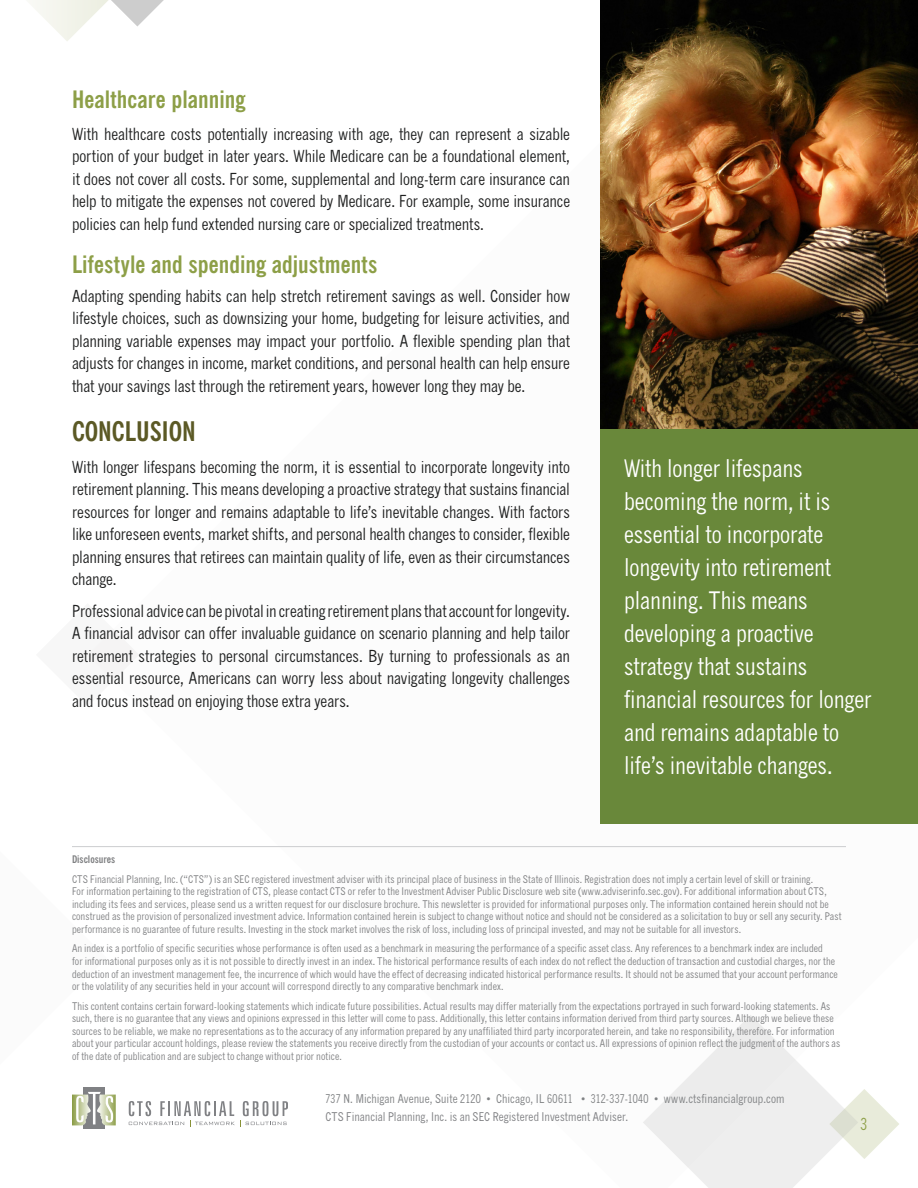
<style>
.page{position:relative;width:918px;height:1188px;background:#fff}
.page>*{position:absolute;margin:0;border:0;box-sizing:border-box;transform-origin:0 0}
.t1{font:700 condensed 27px "News Gothic BT";color:#5b5925}
.Call_Out{font:condensed 24px/33px "News Gothic MT Std";color:#fff}
.H3{font:700 condensed 24px "News Gothic BT";letter-spacing:.005em;color:#8d9f47}
.t2{font:condensed 16.5px/22.5px "News Gothic MT Std";letter-spacing:-.005em;color:#1f2020;text-align:justify}
.t3{font:condensed 16.5px "News Gothic MT Std";color:#8d9f47}
.t4{font:condensed 12px "News Gothic MT Std";letter-spacing:.01em;color:#808284}
.t5{font:condensed 12px "News Gothic MT Std";letter-spacing:.01em;color:#808184}
.Disclosure{font:condensed 10.5px/12.6px "News Gothic MT Std";letter-spacing:.01em;color:#808183}
.Disclosures_B{font:700 condensed 10.5px "News Gothic BT";color:#808183}
</style>
<div class="page">
<svg style="left:33px;top:0;width:131px;height:41px"></svg>
<svg style="left:643px;top:1015px;width:256px;height:173px"></svg>
<svg style="left:72px;top:1087px;width:44px;height:42px"></svg>
<svg style="left:129px;top:1101px;width:159px;height:26px"></svg>
<div style="left:600px;top:416px;width:318px;height:408px;background:#69883a"></div>
<img style="left:600px;top:0;width:318px;height:428px">
<hr style="left:72px;top:846px;width:774px;height:1px;background:#d1d2d4">
<p class="H3" style="left:72px;top:84px;width:175px">Healthcare planning</p>
<p class="t2" style="left:72px;top:122px;width:500px">With healthcare costs potentially increasing with age, they can represent a sizable portion of your budget in later years. While Medicare can be a foundational element, it does not cover all costs. For some, supplemental and long-term care insurance can help to mitigate the expenses not covered by Medicare. For example, some insurance policies can help fund extended nursing care or specialized treatments.</p>
<p class="H3" style="left:72px;top:250px;width:307px">Lifestyle and spending adjustments</p>
<p class="t2" style="left:72px;top:284px;width:500px">Adapting spending habits can help stretch retirement savings as well. Consider how lifestyle choices, such as downsizing your home, budgeting for leisure activities, and planning variable expenses may impact your portfolio. A flexible spending plan that adjusts for changes in income, market conditions, and personal health can help ensure that your savings last through the retirement years, however long they may be.</p>
<h2 class="t1" style="left:72px;top:415px;width:125px">CONCLUSION</h2>
<p class="t2" style="left:72px;top:455px;width:500px">With longer lifespans becoming the norm, it is essential to incorporate longevity into retirement planning. This means developing a proactive strategy that sustains financial resources for longer and remains adaptable to life’s inevitable changes. With factors like unforeseen events, market shifts, and personal health changes to consider, flexible planning ensures that retirees can maintain quality of life, even as their circumstances change.</p>
<p class="t2" style="left:72px;top:599px;width:500px">Professional advice can be pivotal in creating retirement plans that account for longevity.<br>A financial advisor can offer invaluable guidance on scenario planning and help tailor retirement strategies to personal circumstances. By turning to professionals as an essential resource, Americans can worry less about navigating longevity challenges and focus instead on enjoying those extra years.</p>
<p class="Call_Out" style="left:624px;top:452px;width:249px">With longer lifespans becoming the norm, it is essential to incorporate longevity into retirement planning. This means developing a proactive strategy that sustains financial resources for longer and remains adaptable to life’s inevitable changes.</p>
<p class="Disclosures_B" style="left:72px;top:853px;width:45px">Disclosures</p>
<p class="Disclosure" style="left:72px;top:873px;width:771px">CTS Financial Planning, Inc. (“CTS”) is an SEC registered investment adviser with its principal place of business in the State of Illinois. Registration does not imply a certain level of skill or training.<br>For information pertaining to the registration of CTS, please contact CTS or refer to the Investment Adviser Public Disclosure web site (www.adviserinfo.sec.gov). For additional information about CTS, including its fees and services, please send us a written request for our disclosure brochure. This newsletter is provided for informational purposes only. The information contained herein should not be construed as the provision of personalized investment advice. Information contained herein is subject to change without notice and should not be considered as a solicitation to buy or sell any security. Past performance is no guarantee of future results. Investing in the stock market involves the risk of loss, including loss of principal invested, and may not be suitable for all investors.</p>
<p class="Disclosure" style="left:72px;top:942px;width:767px">An index is a portfolio of specific securities whose performance is often used as a benchmark in measuring the performance of a specific asset class. Any references to a benchmark index are included<br>for informational purposes only as it is not possible to directly invest in an index. The historical performance results of each index do not reflect the deduction of transaction and custodial charges, nor the deduction of an investment management fee, the incurrence of which would have the effect of decreasing indicated historical performance results. It should not be assumed that your account performance or the volatility of any securities held in your account will correspond directly to any comparative benchmark index.</p>
<p class="Disclosure" style="left:72px;top:999px;width:770px">This content contains certain forward-looking statements which indicate future possibilities. Actual results may differ materially from the expectations portrayed in such forward-looking statements. As such, there is no guarantee that any views and opinions expressed in this letter will come to pass. Additionally, this letter contains information derived from third party sources. Although we believe these sources to be reliable, we make no representations as to the accuracy of any information prepared by any unaffiliated third party incorporated herein, and take no responsibility, therefore. For information about your particular account holdings, please review the statements you receive directly from the custodian of your accounts or contact us. All expressions of opinion reflect the judgment of the authors as of the date of publication and are subject to change without prior notice.</p>
<p class="t4" style="left:326px;top:1091px;width:460px">737 N. Michigan Avenue, Suite 2120 • Chicago, IL 60611 • 312-337-1040 • www.ctsfinancialgroup.com</p>
<p class="t5" style="left:326px;top:1109px;width:304px">CTS Financial Planning, Inc. is an SEC Registered Investment Adviser.</p>
<h3 class="t3" style="left:861px;top:1114px;width:8px">3</h3>
</div>
